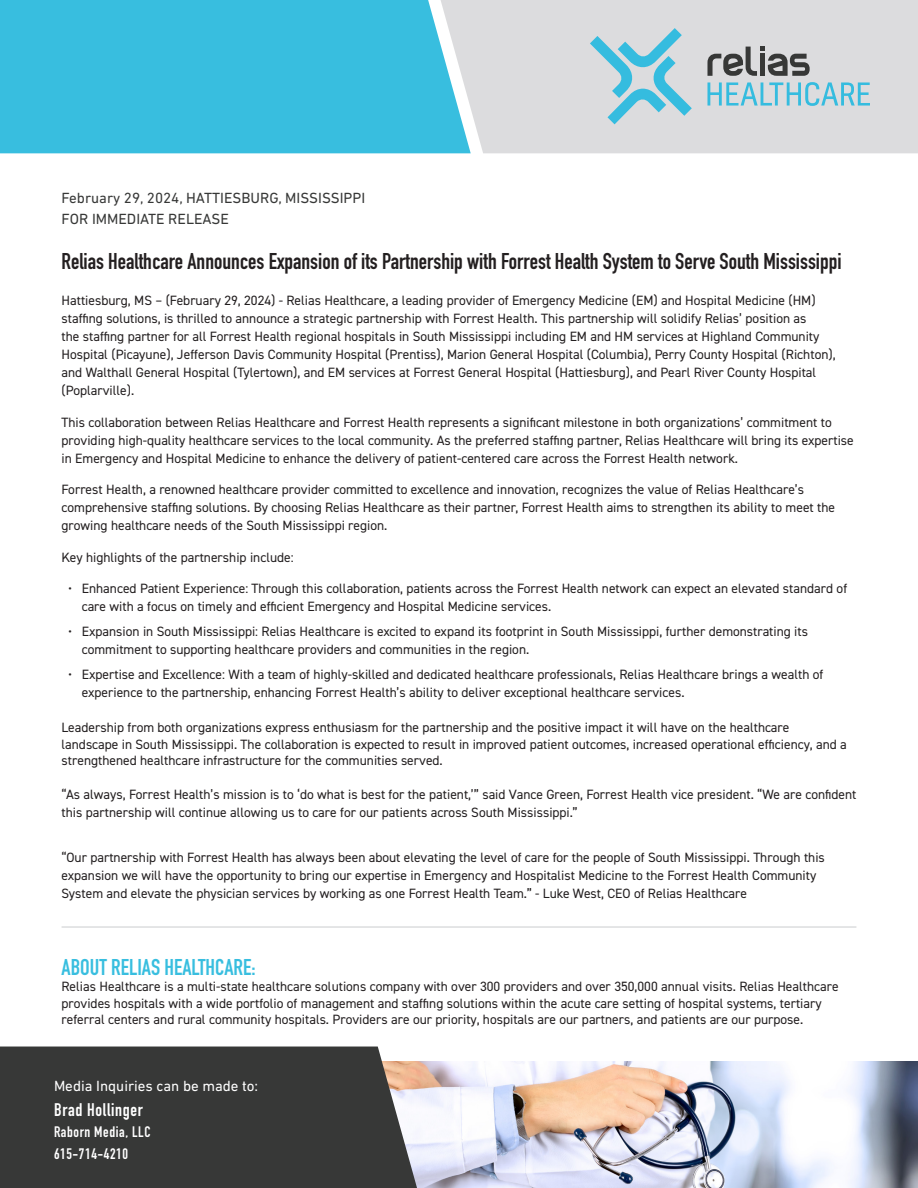
<style>
.page{position:relative;width:918px;height:1188px;background:#fff}
.page>*{position:absolute;margin:0;border:0;box-sizing:border-box;transform-origin:0 0}
.t1{font:700 22.5px "DIN Condensed";color:#231f20}
.Paragraph_Style_4{font:700 22.5px "DIN Condensed";color:#38bedf}
.Paragraph_Style_2{font:700 18px "DIN Condensed";letter-spacing:.04em;color:#fff}
.t2{font:15px "DIN Next LT Pro";color:#373837}
.Paragraph_Style_2-2{font:700 15px "DIN Condensed";letter-spacing:.04em;color:#fff}
.t3{font:15px "DIN Next LT Pro";color:#fff}
.Paragraph_Style_3{font:13.5px/18px "DIN2014";color:#231f20}
</style>
<div class="page">
<img style="left:417px;top:1062px;width:501px;height:126px">
<div style="left:471px;top:0;width:447px;height:153px;background:#dcdcde"></div>
<div style="left:0;top:0;width:471px;height:153px;background:#38bedf"></div>
<div style="left:0;top:1047px;width:417px;height:141px;background:#373837"></div>
<svg style="left:707px;top:82px;width:163px;height:24px;background:#a2d0de"></svg>
<svg style="left:707px;top:47px;width:103px;height:29px;background:#929394"></svg>
<svg style="left:590px;top:28px;width:102px;height:96px;background:#a9d2de"></svg>
<hr style="left:62px;top:926px;width:794px;height:2px;background:#c7c8ca">
<p class="t2" style="left:62px;top:190px;width:305px">February 29, 2024, HATTIESBURG, MISSISSIPPI</p>
<p class="t2" style="left:62px;top:211px;width:169px">FOR IMMEDIATE RELEASE</p>
<p class="t1" style="left:62px;top:246px;width:782px">Relias Healthcare Announces Expansion of its Partnership with Forrest Health System to Serve South Mississippi</p>
<p class="Paragraph_Style_3" style="left:62px;top:291px;width:776px">Hattiesburg, MS – (February 29, 2024) - Relias Healthcare, a leading provider of Emergency Medicine (EM) and Hospital Medicine (HM) staffing solutions, is thrilled to announce a strategic partnership with Forrest Health. This partnership will solidify Relias’ position as<br>the staffing partner for all Forrest Health regional hospitals in South Mississippi including EM and HM services at Highland Community Hospital (Picayune), Jefferson Davis Community Hospital (Prentiss), Marion General Hospital (Columbia), Perry County Hospital (Richton), and Walthall General Hospital (Tylertown), and EM services at Forrest General Hospital (Hattiesburg), and Pearl River County Hospital (Poplarville).</p>
<p class="Paragraph_Style_3" style="left:62px;top:413px;width:794px">This collaboration between Relias Healthcare and Forrest Health represents a significant milestone in both organizations’ commitment to providing high-quality healthcare services to the local community. As the preferred staffing partner, Relias Healthcare will bring its expertise in Emergency and Hospital Medicine to enhance the delivery of patient-centered care across the Forrest Health network.</p>
<p class="Paragraph_Style_3" style="left:62px;top:480px;width:775px">Forrest Health, a renowned healthcare provider committed to excellence and innovation, recognizes the value of Relias Healthcare’s comprehensive staffing solutions. By choosing Relias Healthcare as their partner, Forrest Health aims to strengthen its ability to meet the growing healthcare needs of the South Mississippi region.</p>
<p class="Paragraph_Style_3" style="left:62px;top:548px;width:234px">Key highlights of the partnership include:</p>
<p class="Paragraph_Style_3" style="left:82px;top:579px;width:767px;text-indent:-14px">• Enhanced Patient Experience: Through this collaboration, patients across the Forrest Health network can expect an elevated standard of care with a focus on timely and efficient Emergency and Hospital Medicine services.</p>
<p class="Paragraph_Style_3" style="left:82px;top:622px;width:728px;text-indent:-14px">• Expansion in South Mississippi: Relias Healthcare is excited to expand its footprint in South Mississippi, further demonstrating its commitment to supporting healthcare providers and communities in the region.</p>
<p class="Paragraph_Style_3" style="left:82px;top:665px;width:743px;text-indent:-14px">• Expertise and Excellence: With a team of highly-skilled and dedicated healthcare professionals, Relias Healthcare brings a wealth of experience to the partnership, enhancing Forrest Health’s ability to deliver exceptional healthcare services.</p>
<p class="Paragraph_Style_3" style="left:62px;top:719px;width:787px;line-height:16.5px">Leadership from both organizations express enthusiasm for the partnership and the positive impact it will have on the healthcare landscape in South Mississippi. The collaboration is expected to result in improved patient outcomes, increased operational efficiency, and a strengthened healthcare infrastructure for the communities served.</p>
<p class="Paragraph_Style_3" style="left:62px;top:785px;width:796px">“As always, Forrest Health’s mission is to ‘do what is best for the patient,’” said Vance Green, Forrest Health vice president. “We are confident this partnership will continue allowing us to care for our patients across South Mississippi.”</p>
<p class="Paragraph_Style_3" style="left:62px;top:848px;width:765px">“Our partnership with Forrest Health has always been about elevating the level of care for the people of South Mississippi. Through this expansion we will have the opportunity to bring our expertise in Emergency and Hospitalist Medicine to the Forrest Health Community<br>System and elevate the physician services by working as one Forrest Health Team.” - Luke West, CEO of Relias Healthcare</p>
<p class="Paragraph_Style_4" style="left:62px;top:952px;width:196px">ABOUT RELIAS HEALTHCARE:</p>
<p class="Paragraph_Style_3" style="left:62px;top:978px;width:779px;line-height:16.5px">Relias Healthcare is a multi-state healthcare solutions company with over 300 providers and over 350,000 annual visits. Relias Healthcare provides hospitals with a wide portfolio of management and staffing solutions within the acute care setting of hospital systems, tertiary referral centers and rural community hospitals. Providers are our priority, hospitals are our partners, and patients are our purpose.</p>
<p class="t3" style="left:54px;top:1077px;width:206px">Media Inquiries can be made to:</p>
<p class="Paragraph_Style_2" style="left:54px;top:1097px;width:90px">Brad Hollinger</p>
<p class="Paragraph_Style_2-2" style="left:54px;top:1122px;width:98px">Raborn Media, LLC</p>
<p class="Paragraph_Style_2-2" style="left:54px;top:1144px;width:76px">615-714-4210</p>
</div>
